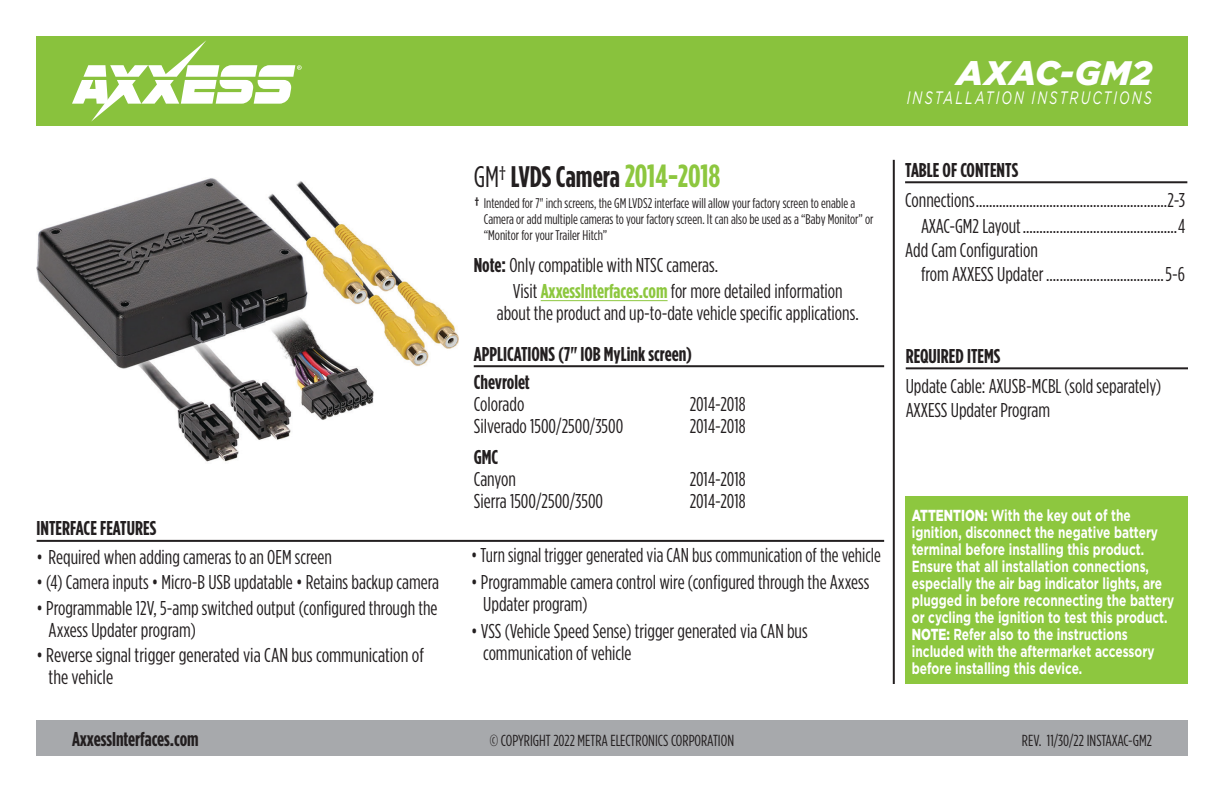
<style>
.page{position:relative;width:1224px;height:792px;background:#fff}
.page>*{position:absolute;margin:0;border:0;box-sizing:border-box;transform-origin:0 0}
.t1{font:italic 900 34px "Gotham";letter-spacing:.01em;color:#fff}
.t2{font:700 29.8px "Gotham Condensed";color:#231f20}
.t3{font:20px/22px "Gotham Condensed";color:#231f20}
.t4{font:700 20px/28.2px "Gotham Condensed";color:#231f20}
.t5{font:italic 18px "Gotham";letter-spacing:.165em;color:#fff;scale:.7 1}
.t6{font:700 16px/17px "Gotham";color:#fff;scale:.74 1}
.t7{font:16px "Gotham Condensed";color:#231f20}
.t8{font:14px/16px "Gotham Condensed";color:#231f20}
.s1{font-weight:400}
.s2{font-size:32px;color:#8dc73f}
.s3{font-weight:700;font-size:18px}
.s4{font-weight:700}
.s5{font-weight:700;color:#8dc73f}
.s6{font-weight:900}
</style>
<div class="page">
<div style="left:36px;top:720px;width:1152px;height:36px;background:#a7a9ac"></div>
<hr style="left:893px;top:160px;width:2px;height:524px;background:#231f20">
<div style="left:36px;top:36px;width:1152px;height:90px;background:#89c23d"></div>
<svg style="left:72px;top:40px;width:230px;height:82px"></svg>
<div style="left:906px;top:497px;width:282px;height:187px;background:#8dc73f"></div>
<hr style="left:906px;top:367px;width:282px;height:2px;background:#231f20">
<hr style="left:905px;top:181px;width:282px;height:2px;background:#231f20">
<img style="left:36px;top:178px;width:423px;height:284px">
<hr style="left:474px;top:365px;width:410px;height:2px;background:#231f20">
<hr style="left:37px;top:540px;width:847px;height:2px;background:#231f20">
<hr style="left:541px;top:300px;width:127px;height:1px;background:#8dc73f">
<p class="t4" style="left:37px;top:514px;width:121px">INTERFACE FEATURES</p>
<p class="t3" style="left:37px;top:545px;width:297px">• Required when adding cameras to an OEM screen</p>
<p class="t3" style="left:37px;top:571px;width:404px">• (4) Camera inputs • Micro-B USB updatable • Retains backup camera</p>
<p class="t3" style="left:49px;top:597px;width:390px;text-indent:-12px">• Programmable 12V, 5-amp switched output (configured through the<br>Axxess Updater program)</p>
<p class="t3" style="left:49px;top:644px;width:377px;text-indent:-12px">• Reverse signal trigger generated via CAN bus communication of the vehicle</p>
<h2 class="t2" style="left:474px;top:160px;width:248px"><span class="s1">GM†</span> LVDS Camera <span class="s2">2014-2018</span></h2>
<p class="t8" style="left:484px;top:195px;width:391px;text-indent:-9px"><span class="s3">†</span> Intended for 7" inch screens, the GM LVDS2 interface will allow your factory screen to enable a<br>Camera or add multiple cameras to your factory screen. It can also be used as a “Baby Monitor” or “Monitor for your Trailer Hitch”</p>
<p class="t3" style="left:513px;top:251px;width:331px;line-height:26.4px;text-indent:-39px"><span class="s4">Note:</span> Only compatible with NTSC cameras.<br>Visit <span class="s5">AxxessInterfaces.com</span> for more detailed information</p>
<p class="t3" style="left:497px;top:302px;width:363px">about the product and up-to-date vehicle specific applications.</p>
<p class="t4" style="left:474px;top:339px;width:220px">APPLICATIONS (7" IOB MyLink screen)<br>Chevrolet</p>
<p class="t3" style="left:474px;top:392px;width:52px">Colorado</p>
<p class="t3" style="left:690px;top:392px;width:57px">2014-2018</p>
<p class="t3" style="left:474px;top:414px;width:151px">Silverado 1500/2500/3500</p>
<p class="t3" style="left:690px;top:414px;width:57px">2014-2018</p>
<p class="t4" style="left:474px;top:442px;width:26px">GMC</p>
<p class="t3" style="left:474px;top:467px;width:44px">Canyon</p>
<p class="t3" style="left:690px;top:467px;width:57px">2014-2018</p>
<p class="t3" style="left:474px;top:489px;width:131px">Sierra 1500/2500/3500</p>
<p class="t3" style="left:690px;top:489px;width:57px">2014-2018</p>
<p class="t3" style="left:471px;top:544px;width:411px">• Turn signal trigger generated via CAN bus communication of the vehicle</p>
<p class="t3" style="left:483px;top:571px;width:388px;text-indent:-12px">• Programmable camera control wire (configured through the Axxess<br>Updater program)</p>
<p class="t3" style="left:483px;top:619px;width:326px;text-indent:-12px">• VSS (Vehicle Speed Sense) trigger generated via CAN bus communication of vehicle</p>
<h1 class="t1" style="left:957px;top:53px;width:197px">AXAC-GM2</h1>
<p class="t5" style="left:907px;top:88px;width:352px">INSTALLATION INSTRUCTIONS</p>
<p class="t4" style="left:905px;top:155px;width:115px">TABLE OF CONTENTS</p>
<p class="t3" style="left:905px;top:186px;width:282px;line-height:26px;text-align:right">Connections.........................................................2-3<br>AXAC-GM2 Layout..............................................4</p>
<p class="t3" style="left:921px;top:237px;width:266px;line-height:24px;text-indent:-16px">Add Cam Configuration<br>from AXXESS Updater ...................................5-6</p>
<p class="t4" style="left:906px;top:341px;width:96px">REQUIRED ITEMS</p>
<p class="t3" style="left:906px;top:373px;width:257px;line-height:24px">Update Cable: AXUSB-MCBL (sold separately)<br>AXXESS Updater Program</p>
<p class="t6" style="left:912px;top:506px;width:356px"><span class="s6">ATTENTION:</span> With the key out of the ignition, disconnect the negative battery terminal before installing this product.<br>Ensure that all installation connections, especially the air bag indicator lights, are plugged in before reconnecting the battery or cycling the ignition to test this product.<br><span class="s6">NOTE:</span> Refer also to the instructions included with the aftermarket accessory before installing this device.</p>
<p class="t4" style="left:72px;top:725px;width:128px">AxxessInterfaces.com</p>
<p class="t7" style="left:490px;top:732px;width:246px">© COPYRIGHT 2022 METRA ELECTRONICS CORPORATION</p>
<p class="t7" style="left:1022px;top:732px;width:132px">REV. 11/30/22 INSTAXAC-GM2</p>
</div>
